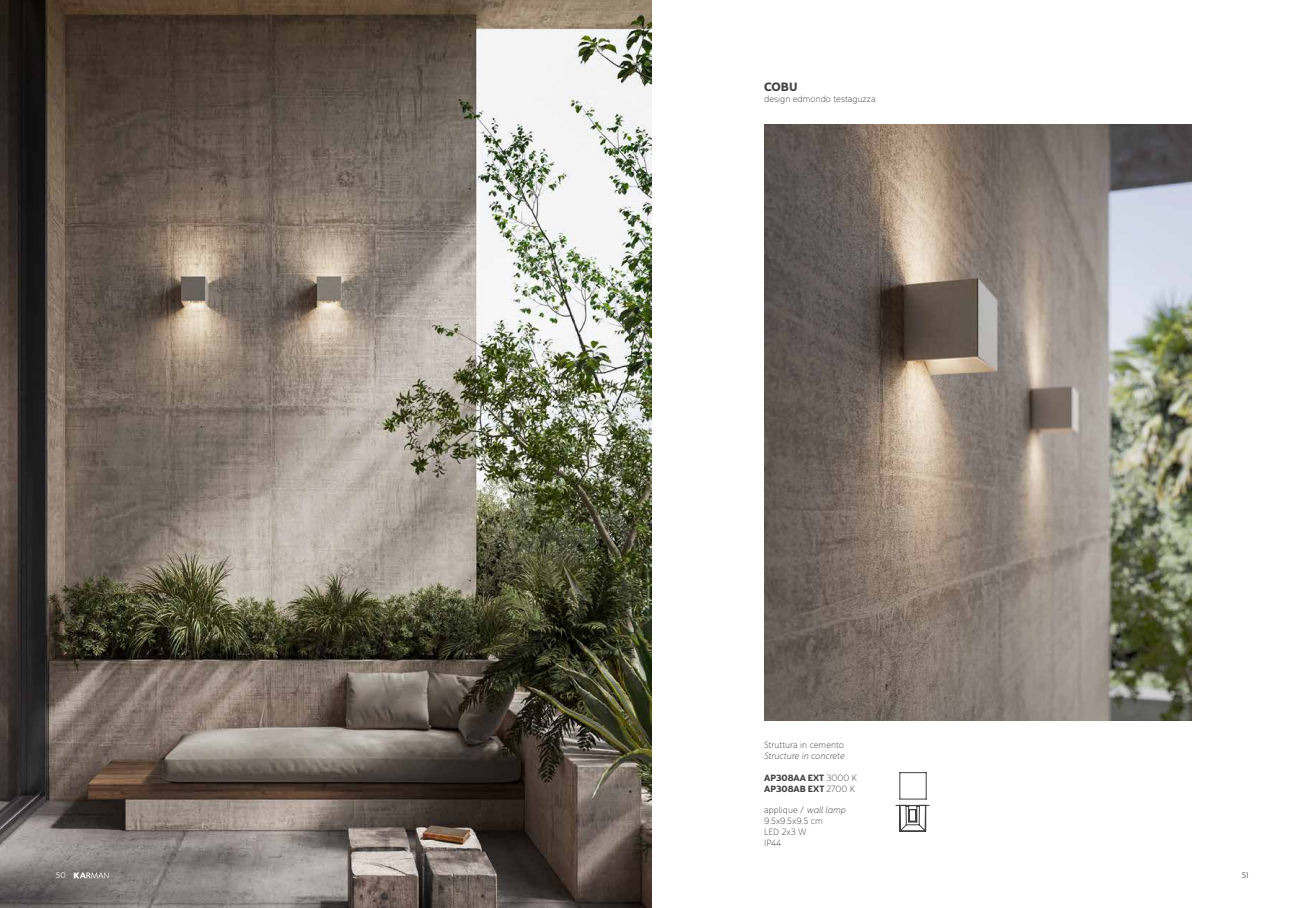
<style>
.page{position:relative;width:1304px;height:908px;background:#fff}
.page>*{position:absolute;margin:0;border:0;box-sizing:border-box;transform-origin:0 0}
.t1{font:12px "Yorkten Nor Bol";color:#414042}
.t2{font:9px/10.8px "Yorkten Nor Thi";color:#414042}
.t3{font:9px/10.8px "Yorkten Nor Bol";color:#414042}
.t4{font:9px "Yorkten Nor Thi It";color:#414042}
.t5{font:8px "Yorkten Nor Lig";color:#fff}
.t6{font:8px "Yorkten Nor Lig";color:#414042}
.s1{font-family:"Yorkten Nor Thi"}
.s2{font-family:"Yorkten Nor Thi It"}
</style>
<div class="page">
<img style="left:0;top:0;width:652px;height:907px">
<svg style="left:74px;top:872px;width:35px;height:5px"></svg>
<img style="left:764px;top:125px;width:428px;height:595px">
<svg style="left:896px;top:772px;width:33px;height:59px"></svg>
<h1 class="t1" style="left:764px;top:78px;width:35px">COBU</h1>
<p class="t2" style="left:764px;top:93px;width:113px">design edmondo testaguzza</p>
<p class="t2" style="left:764px;top:739px;width:81px">Struttura in cemento</p>
<p class="t4" style="left:764px;top:750px;width:82px">Structure in concrete</p>
<p class="t3" style="left:764px;top:772px;width:94px">AP308AA EXT <span class="s1">3000 K<br></span>AP308AB EXT <span class="s1">2700 K</span></p>
<p class="t2" style="left:764px;top:804px;width:83px">applique / <span class="s2">wall lamp<br></span>9.5x9.5x9.5 cm<br>LED 2x3 W<br>IP44</p>
<p class="t5" style="left:56px;top:870px;width:11px">50</p>
<p class="t6" style="left:1242px;top:870px;width:8px">51</p>
</div>
